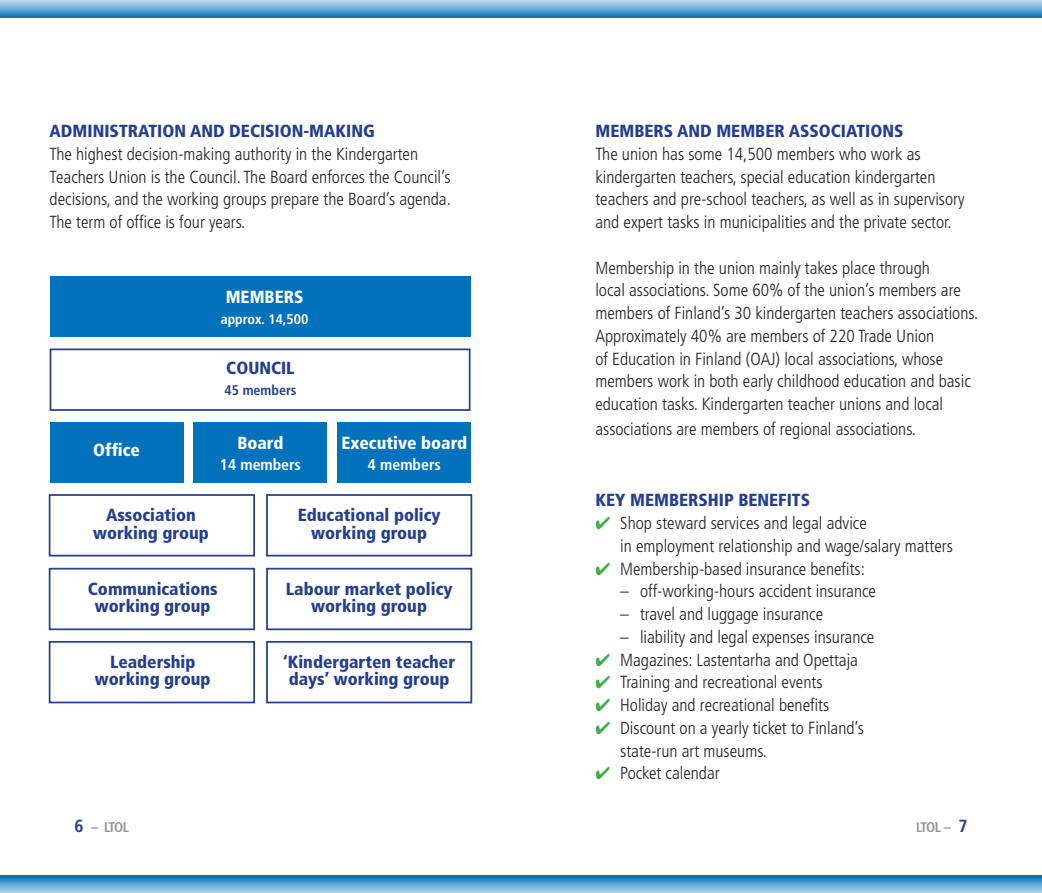
<style>
.page{position:relative;width:1042px;height:893px;background:#fff}
.page>*{position:absolute;margin:0;border:0;box-sizing:border-box;transform-origin:0 0}
.t1{font:300 condensed 17.5px/22.8px "Frutiger";color:#231f20}
.t2{font:900 condensed 17.5px/17.5px "Frutiger";color:#253f8e;text-align:center}
.t3{font:900 condensed 17.5px "Frutiger";color:#fff}
.t4{font:700 condensed 15.75px "Frutiger";color:#fff}
.t5{font:700 condensed 14px "Frutiger";color:#fff}
.t6{font:700 condensed 14px "Frutiger";letter-spacing:-.075em;color:#939598}
.t7{font:700 condensed 14px "Frutiger";color:#253f8e}
.s1{color:#40ae49}
.s2{font-size:17.5px;color:#253f8e}
</style>
<div class="page">
<svg style="left:0;top:876px;width:1042px;height:17px;background:#5ea5d4"></svg>
<svg style="left:0;top:0;width:1042px;height:17px;background:#69abd7"></svg>
<div style="left:50px;top:276px;width:421px;height:60px;background:#0072bc"></div>
<div style="left:50px;top:348px;width:420px;height:63px;background:#fff;border:2px solid #253f8e"></div>
<div style="left:50px;top:422px;width:134px;height:61px;background:#0072bc"></div>
<div style="left:193px;top:422px;width:134px;height:61px;background:#0072bc"></div>
<div style="left:337px;top:422px;width:134px;height:61px;background:#0072bc"></div>
<div style="left:49px;top:494px;width:206px;height:62px;background:#fff;border:2px solid #253f8e"></div>
<div style="left:266px;top:494px;width:206px;height:62px;background:#fff;border:2px solid #253f8e"></div>
<div style="left:49px;top:568px;width:206px;height:62px;background:#fff;border:2px solid #253f8e"></div>
<div style="left:266px;top:568px;width:206px;height:62px;background:#fff;border:2px solid #253f8e"></div>
<div style="left:49px;top:641px;width:206px;height:62px;background:#fff;border:2px solid #253f8e"></div>
<div style="left:266px;top:641px;width:206px;height:62px;background:#fff;border:2px solid #253f8e"></div>
<p class="t2" style="left:50px;top:122px;width:327px">ADMINISTRATION AND DECISION-MAKING</p>
<p class="t1" style="left:50px;top:143px;width:403px">The highest decision-making authority in the Kindergarten Teachers Union is the Council. The Board enforces the Council’s decisions, and the working groups prepare the Board’s agenda.<br>The term of office is four years.</p>
<p class="t3" style="left:226px;top:287px;width:79px">MEMBERS</p>
<p class="t5" style="left:221px;top:311px;width:89px">approx. 14,500</p>
<p class="t2" style="left:226px;top:359px;width:70px">COUNCIL</p>
<p class="t7" style="left:224px;top:381px;width:73px">45 members</p>
<p class="t3" style="left:93px;top:439px;width:48px">Office</p>
<p class="t3" style="left:237px;top:432px;width:48px">Board</p>
<p class="t4" style="left:220px;top:455px;width:82px">14 members</p>
<p class="t3" style="left:341px;top:432px;width:127px">Executive board</p>
<p class="t4" style="left:368px;top:455px;width:74px">4 members</p>
<p class="t2" style="left:93px;top:506px;width:117px">Association working group</p>
<p class="t2" style="left:298px;top:506px;width:144px">Educational policy working group</p>
<p class="t2" style="left:88px;top:580px;width:131px">Communications working group</p>
<p class="t2" style="left:286px;top:580px;width:168px">Labour market policy working group</p>
<p class="t2" style="left:95px;top:653px;width:117px">Leadership working group</p>
<p class="t2" style="left:283px;top:653px;width:173px">‘Kindergarten teacher days’ working group</p>
<p class="t2" style="left:595px;top:122px;width:309px">MEMBERS AND MEMBER ASSOCIATIONS</p>
<p class="t1" style="left:595px;top:143px;width:371px">The union has some 14,500 members who work as kindergarten teachers, special education kindergarten teachers and pre-school teachers, as well as in supervisory and expert tasks in municipalities and the private sector.</p>
<p class="t1" style="left:595px;top:256px;width:384px">Membership in the union mainly takes place through<br>local associations. Some 60% of the union’s members are members of Finland’s 30 kindergarten teachers associations.<br>Approximately 40% are members of 220 Trade Union<br>of Education in Finland (OAJ) local associations, whose members work in both early childhood education and basic education tasks. Kindergarten teacher unions and local</p>
<p class="t1" style="left:595px;top:417px;width:322px">associations are members of regional associations.</p>
<p class="t2" style="left:595px;top:492px;width:216px">KEY MEMBERSHIP BENEFITS</p>
<p class="t1" style="left:620px;top:512px;width:334px;text-indent:-25px"><span class="s1">✔</span> Shop steward services and legal advice<br>in employment relationship and wage/salary matters</p>
<p class="t1" style="left:595px;top:557px;width:271px"><span class="s1">✔</span> Membership-based insurance benefits:</p>
<p class="t1" style="left:620px;top:580px;width:257px">– off-working-hours accident insurance</p>
<p class="t1" style="left:620px;top:603px;width:204px">– travel and luggage insurance</p>
<p class="t1" style="left:620px;top:626px;width:256px">– liability and legal expenses insurance</p>
<p class="t1" style="left:595px;top:648px;width:264px"><span class="s1">✔</span> Magazines: Lastentarha and Opettaja</p>
<p class="t1" style="left:595px;top:671px;width:229px"><span class="s1">✔</span> Training and recreational events</p>
<p class="t1" style="left:595px;top:694px;width:235px"><span class="s1">✔</span> Holiday and recreational benefits</p>
<p class="t1" style="left:620px;top:717px;width:245px;text-indent:-25px"><span class="s1">✔</span> Discount on a yearly ticket to Finland’s state-run art museums.</p>
<p class="t1" style="left:595px;top:762px;width:126px"><span class="s1">✔</span> Pocket calendar</p>
<p class="t6" style="left:74px;top:818px;width:56px"><span class="s2">6</span> – LTOL</p>
<p class="t6" style="left:916px;top:818px;width:53px">LTOL – <span class="s2">7</span></p>
</div>
